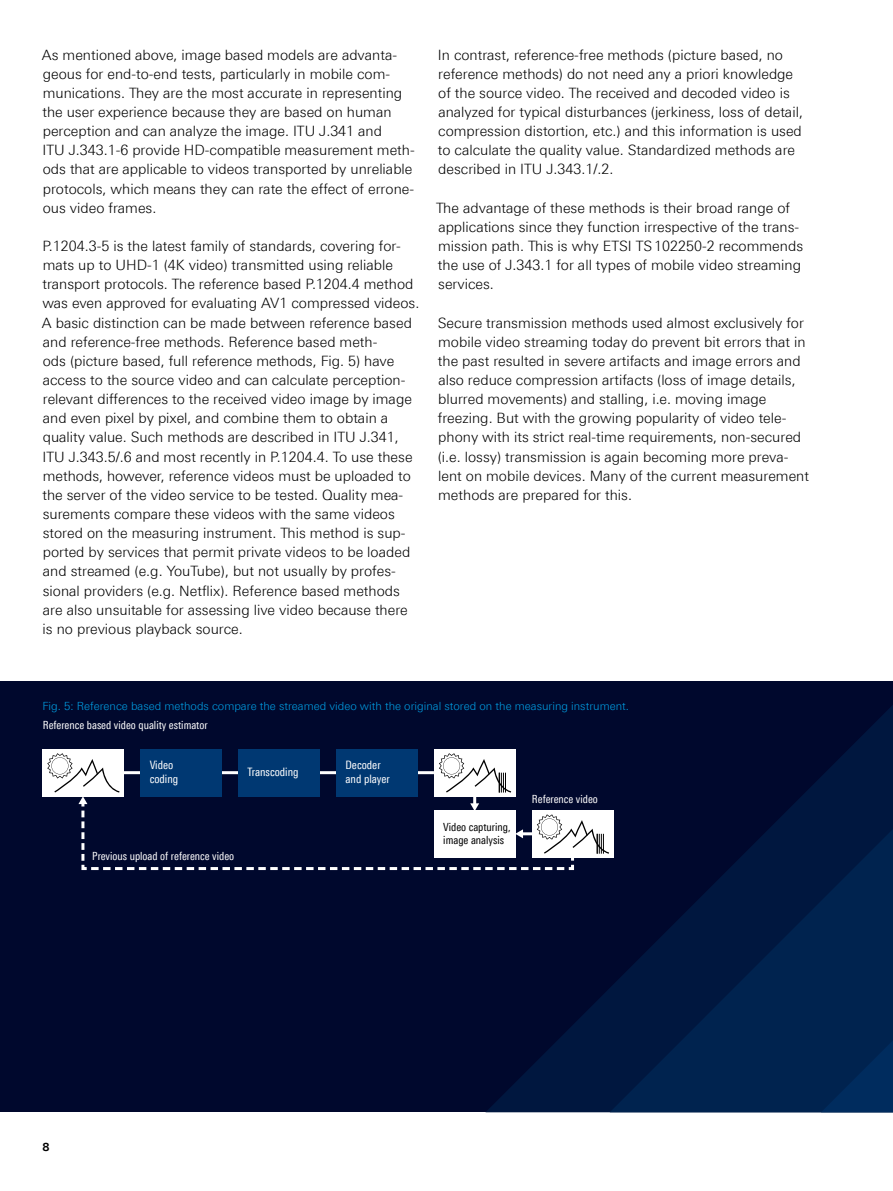
<style>
.page{position:relative;width:893px;height:1191px;background:#fff}
.page>*{position:absolute;margin:0;border:0;box-sizing:border-box;transform-origin:0 0}
.Haupttext{font:300 14.25px/19.2px "Linotype Univers 330";color:#000}
.t1{font:11.55px/14px "Linotype Univers 420 Cn";color:#fff}
.Grafiktext{font:300 11.25px "Linotype Univers 330";color:#009ee3}
.Grafiktext-2{font:11.25px "Linotype Univers 420 Cn";color:#fff}
.t2{font:11.25px/13.5px "Linotype Univers 420 Cn";color:#000}
.t3{font:700 11.25px "Linotype Univers 630";color:#000}
</style>
<div class="page">
<div style="left:0;top:681px;width:893px;height:431px;background:#00082d"></div>
<svg style="left:486px;top:705px;width:407px;height:407px"></svg>
<svg style="left:610px;top:829px;width:283px;height:283px"></svg>
<svg style="left:821px;top:1040px;width:72px;height:72px;background:#002756"></svg>
<div style="left:140px;top:749px;width:82px;height:47px;background:#003872"></div>
<div style="left:43px;top:749px;width:81px;height:47px;background:#fff"></div>
<div style="left:238px;top:749px;width:82px;height:47px;background:#003872"></div>
<div style="left:336px;top:749px;width:81px;height:47px;background:#003872"></div>
<div style="left:434px;top:749px;width:81px;height:47px;background:#fff"></div>
<div style="left:532px;top:810px;width:81px;height:47px;background:#fff"></div>
<svg style="left:47px;top:753px;width:562px;height:118px"></svg>
<p class="Haupttext" style="left:42px;top:45px;width:374px">As mentioned above, image based models are advanta&shy;geous for end-to-end tests, particularly in mobile com&shy;munications. They are the most accurate in representing the user experience because they are based on human perception and can analyze the image. ITU J.341 and<br>ITU J.343.1-6 provide HD-compatible measurement meth&shy;ods that are applicable to videos transported by unreliable protocols, which means they can rate the effect of errone&shy;ous video frames.</p>
<p class="Haupttext" style="left:42px;top:236px;width:379px">P.1204.3-5 is the latest family of standards, covering for&shy;mats up to UHD-1 (4K video) transmitted using reliable transport protocols. The reference based P.1204.4 method was even approved for evaluating AV1 compressed videos.<br>A basic distinction can be made between reference based and reference-free methods. Reference based meth-<br>ods (picture based, full reference methods, Fig. 5) have access to the source video and can calculate perception&shy;relevant differences to the received video image by image and even pixel by pixel, and combine them to obtain a quality value. Such methods are described in ITU J.341, ITU J.343.5/.6 and most recently in P.1204.4. To use these methods, however, reference videos must be uploaded to the server of the video service to be tested. Quality mea&shy;surements compare these videos with the same videos stored on the measuring instrument. This method is sup&shy;ported by services that permit private videos to be loaded and streamed (e.g. YouTube), but not usually by profes&shy;sional providers (e.g. Netflix). Reference based methods are also unsuitable for assessing live video because there is no previous playback source.</p>
<p class="Haupttext" style="left:438px;top:45px;width:367px">In contrast, reference-free methods (picture based, no reference methods) do not need any a priori knowledge of the source video. The received and decoded video is analyzed for typical disturbances (jerkiness, loss of detail, compression distortion, etc.) and this information is used to calculate the quality value. Standardized methods are described in ITU J.343.1/.2.</p>
<p class="Haupttext" style="left:436px;top:198px;width:368px">The advantage of these methods is their broad range of applications since they function irrespective of the trans&shy;mission path. This is why ETSI TS102250-2 recommends the use of J.343.1 for all types of mobile video streaming services.</p>
<p class="Haupttext" style="left:438px;top:313px;width:373px">Secure transmission methods used almost exclusively for mobile video streaming today do prevent bit errors that in the past resulted in severe artifacts and image errors and also reduce compression artifacts (loss of image details, blurred movements) and stalling, i.e. moving image freezing. But with the growing popularity of video tele&shy;phony with its strict real-time requirements, non-secured (i.e. lossy) transmission is again becoming more preva&shy;lent on mobile devices. Many of the current measurement methods are prepared for this.</p>
<p class="Grafiktext" style="left:43px;top:699px;width:588px">Fig. 5: Reference based methods compare the streamed video with the original stored on the measuring instrument.</p>
<p class="Grafiktext-2" style="left:43px;top:719px;width:166px">Reference based video quality estimator</p>
<p class="t1" style="left:150px;top:758px;width:30px">Video coding</p>
<p class="t1" style="left:345px;top:758px;width:46px">Decoder and player</p>
<p class="t1" style="left:248px;top:765px;width:53px">Transcoding</p>
<p class="Grafiktext-2" style="left:92px;top:849px;width:143px">Previous upload of reference video</p>
<p class="t2" style="left:443px;top:820px;width:69px">Video capturing, image analysis</p>
<p class="Grafiktext-2" style="left:532px;top:793px;width:68px">Reference video</p>
<p class="t3" style="left:43px;top:1139px;width:9px">8</p>
</div>
